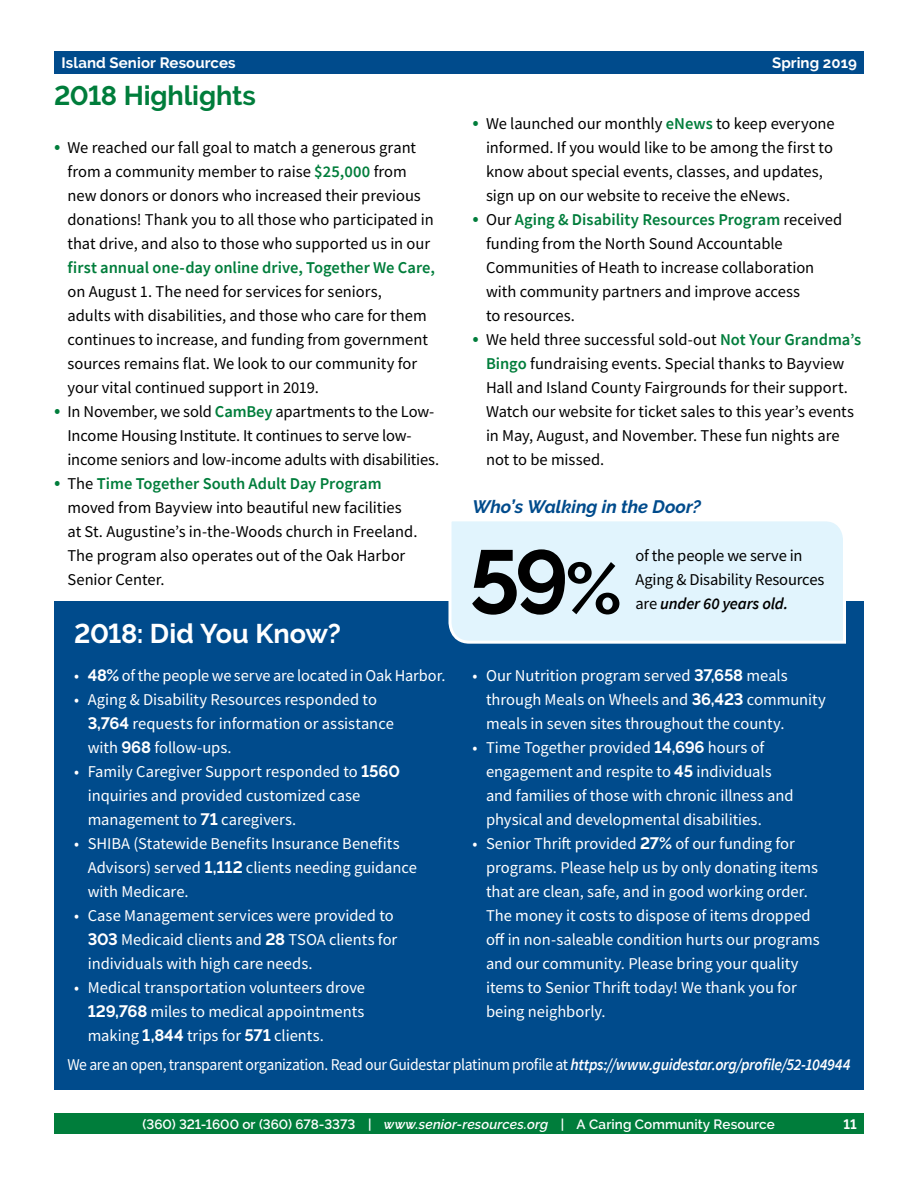
<style>
.page{position:relative;width:918px;height:1188px;background:#fff}
.page>*{position:absolute;margin:0;border:0;box-sizing:border-box;transform-origin:0 0}
.t1{font:700 90px "Raleway";color:#000}
.t2{font:700 27px "Raleway";letter-spacing:-.005em;color:#fff}
.t3{font:700 27px "Raleway";letter-spacing:-.005em;color:#007d3b}
.t4{font:italic 700 18px "Raleway";color:#004b8c}
.t5{font:16.5px/24px "Source Sans Pro";letter-spacing:-.005em;color:#000}
.t6{font:16.5px/24px "Source Sans Pro";letter-spacing:-.005em;color:#fff}
.t7{font:16.5px "Source Sans Pro";letter-spacing:-.005em;color:#fff;scale:.95 1}
.t8{font:600 16.5px "Source Sans Pro";color:#007d3b}
.t9{font:italic 600 16.5px "Source Sans Pro";letter-spacing:-.01em;color:#000}
.t10{font:700 15px "Raleway";letter-spacing:.005em;color:#fff}
.t11{font:600 13.5px "Raleway";letter-spacing:.01em;color:#fff}
.t12{font:700 13.5px "Raleway";color:#fff}
.s1{font-size:21px;color:#007d3b}
.s2{font-weight:600;color:#007d3b}
.s3{font-family:"Raleway";font-weight:700}
.s4{font-size:72px}
.s5{font-weight:400;font-style:normal}
.s6{font-weight:600;font-style:italic}
.s7{font-style:italic}
</style>
<div class="page">
<div style="left:54px;top:1113px;width:810px;height:21px;background:#007d3b"></div>
<div style="left:54px;top:51px;width:810px;height:22px;background:#004b8c"></div>
<div style="left:54px;top:601px;width:810px;height:488px;background:#004b8c"></div>
<div style="left:448px;top:521px;width:398px;height:123px;background:#e1f4fd"></div>
<p class="t10" style="left:61px;top:54px;width:176px">Island Senior Resources</p>
<p class="t10" style="left:772px;top:54px;width:86px">Spring 2019</p>
<h2 class="t3" style="left:54px;top:80px;width:204px">2018 Highlights</h2>
<p class="t5" style="left:68px;top:136px;width:368px;text-indent:-14px"><span class="s1">•</span> We reached our fall goal to match a generous grant from a community member to raise <span class="s2">$25,000</span> from new donors or donors who increased their previous donations! Thank you to all those who participated in that drive, and also to those who supported us in our</p>
<p class="t8" style="left:68px;top:257px;width:369px">first annual one-day online drive, Together We Care,</p>
<p class="t5" style="left:68px;top:280px;width:362px">on August 1. The need for services for seniors, adults with disabilities, and those who care for them continues to increase, and funding from government sources remains flat. We look to our community for your vital continued support in 2019.</p>
<p class="t5" style="left:68px;top:400px;width:373px;text-indent:-14px"><span class="s1">•</span> In November, we sold <span class="s2">CamBey</span> apartments to the Low-<br>Income Housing Institute. It continues to serve low&shy;income seniors and low-income adults with disabilities.</p>
<p class="t5" style="left:68px;top:472px;width:351px;text-indent:-14px"><span class="s1">•</span> The <span class="s2">Time Together South Adult Day Program </span>moved from Bayview into beautiful new facilities at St. Augustine’s in-the-Woods church in Freeland.<br>The program also operates out of the Oak Harbor Senior Center.</p>
<h2 class="t2" style="left:74px;top:618px;width:268px">2018: Did You Know?</h2>
<p class="t6" style="left:74px;top:664px;width:373px">• <span class="s3">48%</span> of the people we serve are located in OakHarbor.</p>
<p class="t6" style="left:88px;top:688px;width:308px;text-indent:-13px">• Aging &amp; Disability Resources responded to<br><span class="s3">3,764</span> requests for information or assistance with <span class="s3">968</span> follow-ups.</p>
<p class="t6" style="left:88px;top:760px;width:314px;text-indent:-13px">• Family Caregiver Support responded to <span class="s3">1560 </span>inquiries and provided customized case management to <span class="s3">71</span> caregivers.</p>
<p class="t6" style="left:88px;top:832px;width:331px;text-indent:-13px">• SHIBA (Statewide Benefits Insurance Benefits<br>Advisors) served <span class="s3">1,112</span> clients needing guidance with Medicare.</p>
<p class="t6" style="left:88px;top:904px;width:311px;text-indent:-13px">• Case Management services were provided to<br><span class="s3">303</span> Medicaid clients and <span class="s3">28</span> TSOA clients for individuals with high care needs.</p>
<p class="t6" style="left:88px;top:976px;width:279px;text-align:justify;text-indent:-13px">• Medical transportation volunteers drove <span class="s3">129,768</span> miles to medical appointments making <span class="s3">1,844</span> trips for <span class="s3">571</span> clients.</p>
<p class="t5" style="left:486px;top:112px;width:350px;text-indent:-14px"><span class="s1">•</span> We launched our monthly <span class="s2">eNews</span> to keep everyone informed. If you would like to be among the first to know about special events, classes, and updates, sign up on our website to receive the eNews.</p>
<p class="t5" style="left:486px;top:208px;width:358px;text-indent:-14px"><span class="s1">•</span> Our <span class="s2">Aging &amp; Disability Resources Program</span> received funding from the North Sound Accountable Communities of Heath to increase collaboration with community partners and improve access<br>to resources.</p>
<p class="t5" style="left:486px;top:328px;width:377px;text-indent:-14px"><span class="s1">•</span> We held three successful sold-out <span class="s2">Not Your Grandma’s Bingo</span> fundraising events. Special thanks to Bayview Hall and Island County Fairgrounds for their support.<br>Watch our website for ticket sales to this year’s events in May, August, and November. These fun nights are not to be missed.</p>
<p class="t4" style="left:472px;top:496px;width:230px">Who’s Walking in the Door?</p>
<p class="t5" style="left:635px;top:544px;width:191px">of the people we serve in<br>Aging &amp; Disability Resources</p>
<h1 class="t1" style="left:469px;top:531px;width:155px">59<span class="s4">%</span></h1>
<p class="t9" style="left:635px;top:593px;width:154px"><span class="s5">are</span> under 60 years old.</p>
<p class="t6" style="left:486px;top:664px;width:341px;text-indent:-13px">• Our Nutrition program served <span class="s3">37,658</span> meals through Meals on Wheels and <span class="s3">36,423</span> community meals in seven sites throughout the county.</p>
<p class="t6" style="left:486px;top:736px;width:309px;text-indent:-13px">• Time Together provided <span class="s3">14,696</span> hours of engagement and respite to <span class="s3">45</span> individuals and families of those with chronic illness and physical and developmental disabilities.</p>
<p class="t6" style="left:486px;top:832px;width:335px;text-indent:-13px">• Senior Thrift provided <span class="s3">27%</span> of our funding for programs. Please help us by only donating items that are clean, safe, and in good working order.<br>The money it costs to dispose of items dropped off in non-saleable condition hurts our programs and our community. Please bring your quality items to Senior Thrift today! We thank you for being neighborly.</p>
<p class="t7" style="left:68px;top:1054px;width:826px">We are an open, transparent organization. Read our Guidestar platinum profile at <span class="s6">https://www.guidestar.org/profile/52-104944</span></p>
<p class="t11" style="left:143px;top:1116px;width:634px">(360) 321-1600 or (360) 678-3373 | <span class="s7">www.senior-resources.org</span> | A Caring Community Resource</p>
<p class="t12" style="left:844px;top:1116px;width:15px">11</p>
</div>
